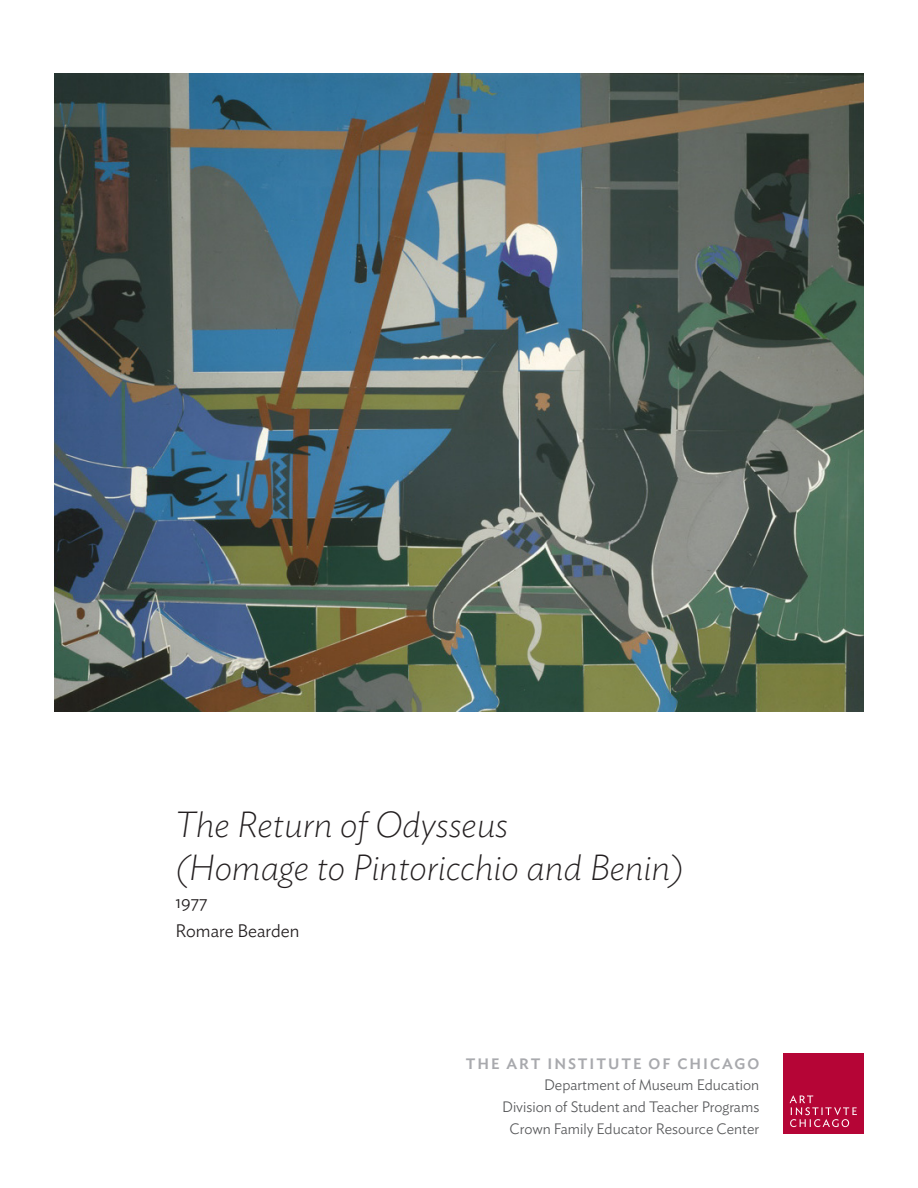
<style>
.page{position:relative;width:918px;height:1188px;background:#fff}
.page>*{position:absolute;margin:0;border:0;box-sizing:border-box;transform-origin:0 0}
.title_cover{font:italic 300 36px/43.2px "Ideal Sans";color:#231f20}
.year_artist_cover{font:18px "Ideal Sans";color:#231f20}
.t1{font:15px "Ideal Sans";color:#57585a}
.t2{font:600 15px "Ideal Sans";letter-spacing:.13em;color:#a8a9ad}
</style>
<div class="page">
<div style="left:783px;top:1053px;width:81px;height:81px;background:#b50536"></div>
<svg style="left:790px;top:1095px;width:67px;height:32px"></svg>
<img style="left:54px;top:74px;width:810px;height:637px">
<p class="title_cover" style="left:176px;top:799px;width:510px">The Return of Odysseus<br>(Homage to Pintoricchio and Benin)</p>
<p class="year_artist_cover" style="left:176px;top:888px;width:34px">1977</p>
<p class="year_artist_cover" style="left:176px;top:917px;width:125px">Romare Bearden</p>
<p class="t2" style="left:466px;top:1052px;width:123px">THE ART INSTIT</p>
<p class="t2" style="left:608px;top:1052px;width:106px">UTE OF CHICA</p>
<p class="t2" style="left:735px;top:1052px;width:26px">GO</p>
<p class="t1" style="left:544px;top:1074px;width:217px">Department of Museum Education</p>
<p class="t1" style="left:502px;top:1095px;width:259px">Division of Student and Teacher Programs</p>
<p class="t1" style="left:510px;top:1117px;width:251px">Crown Family Educator Resource Center</p>
</div>
